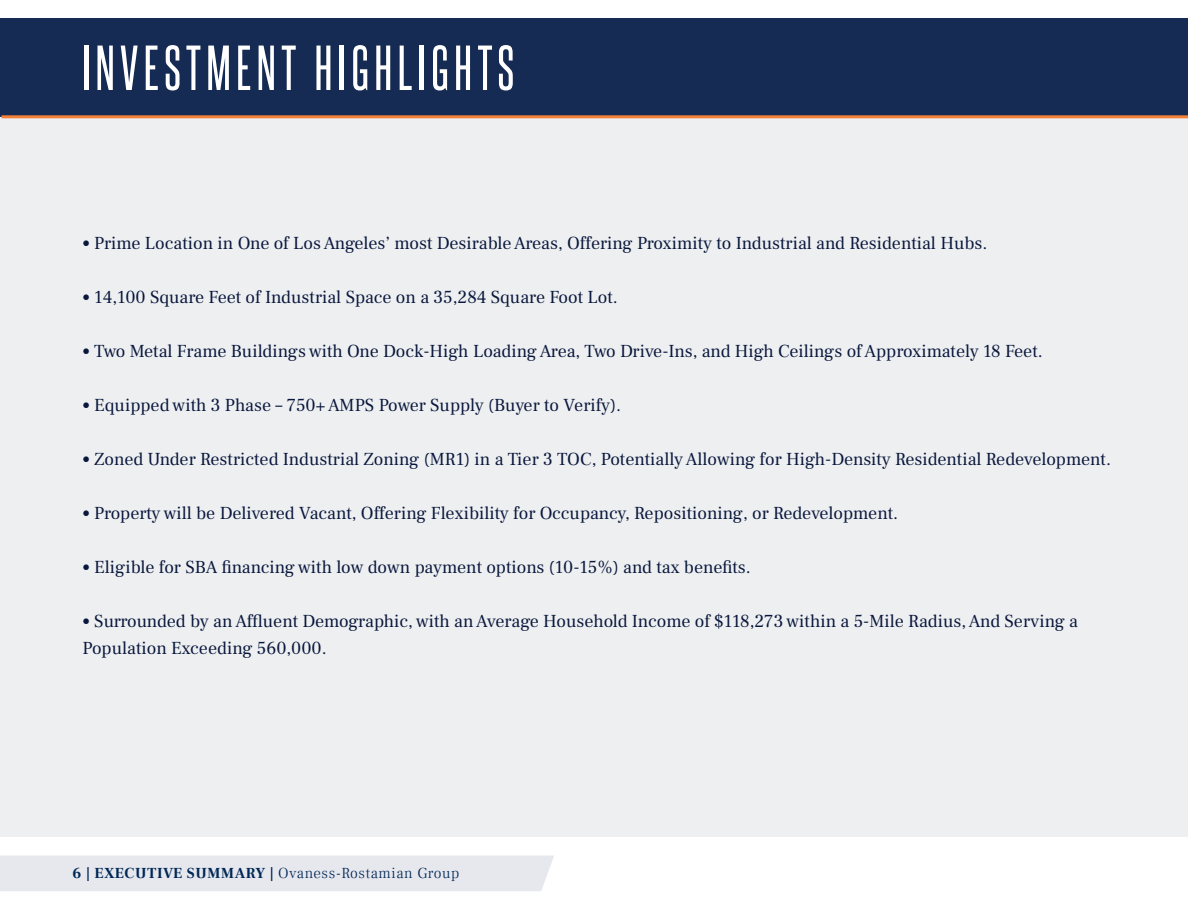
<style>
.page{position:relative;width:1188px;height:918px;background:#fff}
.page>*{position:absolute;margin:0;border:0;box-sizing:border-box;transform-origin:0 0}
.t1{font:54px "Steelfish Rg";letter-spacing:.1em;color:#fff}
.t2{font:18px/27px "Frank Ruhl Libre";color:#0a173d}
.t3{font:300 15px "Frank Ruhl Libre";letter-spacing:.04em;color:#002855}
.s1{font-weight:700}
</style>
<div class="page">
<div style="left:0;top:118px;width:1188px;height:719px;background:#edeff0"></div>
<div style="left:0;top:18px;width:1188px;height:99px;background:#162b53"></div>
<hr style="left:2px;top:115px;width:1186px;height:3px;background:#f47f37">
<div style="left:0;top:856px;width:554px;height:35px;background:#e7e8ee"></div>
<h1 class="t1" style="left:82px;top:35px;width:434px">INVESTMENT HIGHLIGHTS</h1>
<p class="t2" style="left:82px;top:229px;width:907px">• Prime Location in One of Los Angeles’ most Desirable Areas, Offering Proximity to Industrial and Residential Hubs.</p>
<p class="t2" style="left:82px;top:283px;width:537px">• 14,100 Square Feet of Industrial Space on a 35,284 Square Foot Lot.</p>
<p class="t2" style="left:82px;top:337px;width:962px">• Two Metal Frame Buildings with One Dock-High Loading Area, Two Drive-Ins, and High Ceilings of Approximately 18 Feet.</p>
<p class="t2" style="left:82px;top:391px;width:540px">• Equipped with 3 Phase – 750+ AMPS Power Supply (Buyer to Verify).</p>
<p class="t2" style="left:82px;top:445px;width:1030px">• Zoned Under Restricted Industrial Zoning (MR1) in a Tier 3 TOC, Potentially Allowing for High-Density Residential Redevelopment.</p>
<p class="t2" style="left:82px;top:499px;width:817px">• Property will be Delivered Vacant, Offering Flexibility for Occupancy, Repositioning, or Redevelopment.</p>
<p class="t2" style="left:82px;top:553px;width:670px">• Eligible for SBA financing with low down payment options (10-15%) and tax benefits.</p>
<p class="t2" style="left:82px;top:607px;width:997px">• Surrounded by an Affluent Demographic, with an Average Household Income of $118,273 within a 5-Mile Radius, And Serving a<br>Population Exceeding 560,000.</p>
<p class="t3" style="left:73px;top:864px;width:388px"><span class="s1">6 | EXECUTIVE SUMMARY |</span> Ovaness-Rostamian Group</p>
</div>
